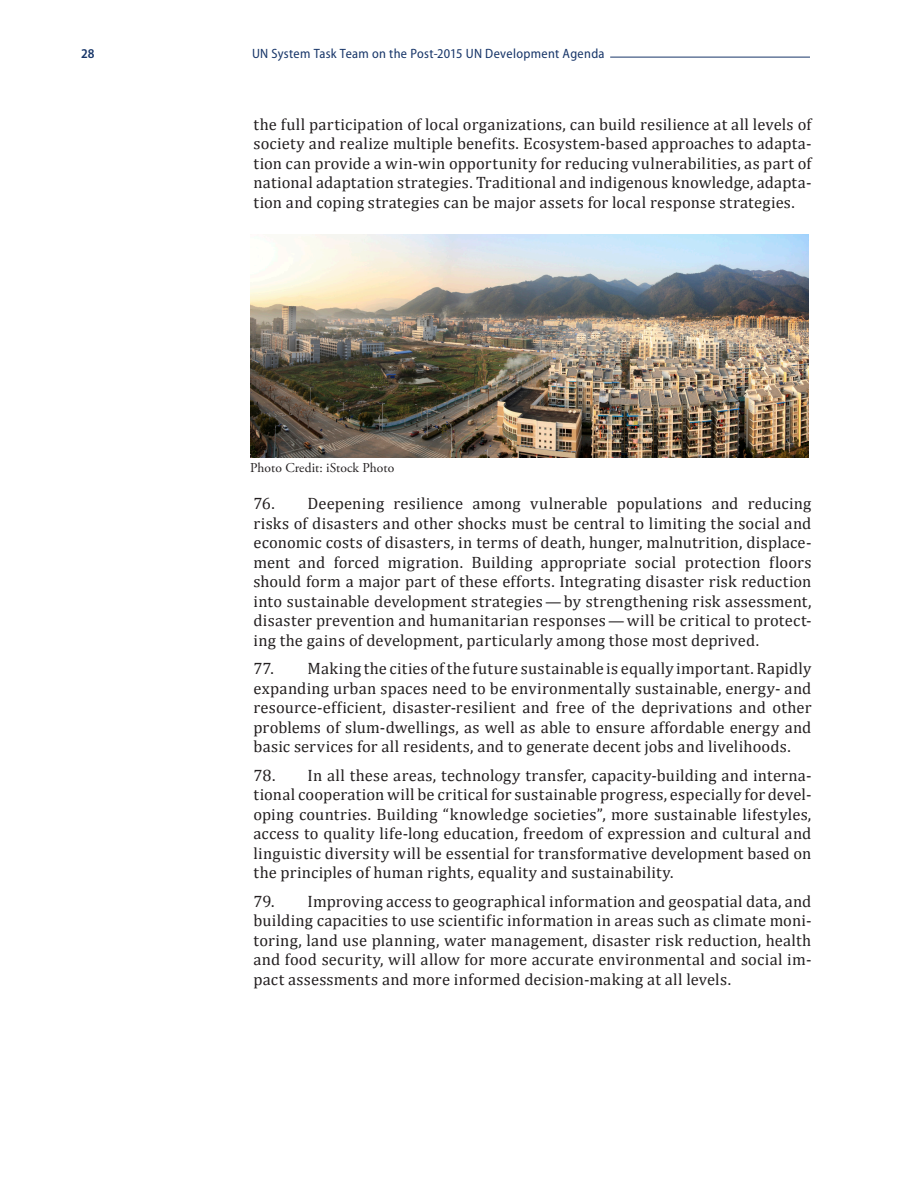
<style>
.page{position:relative;width:918px;height:1188px;background:#fff}
.page>*{position:absolute;margin:0;border:0;box-sizing:border-box;transform-origin:0 0}
.Body_Text_number{font:16.5px/19.5px "Cambria";letter-spacing:.01em;color:#231f20;text-align:justify}
.t1{font:semi-condensed 13.5px "Myriad Pro";letter-spacing:.025em;color:#183669}
.t2{font:13.5px "Adobe Garamond Pro";letter-spacing:.005em;color:#231f20}
.t3{font:600 semi-condensed 13.5px "Myriad Pro";color:#183669}
</style>
<div class="page">
<hr style="left:610px;top:57px;width:200px;height:1px;background:#183669">
<img style="left:250px;top:234px;width:558px;height:223px">
<p class="t3" style="left:81px;top:46px;width:15px">28</p>
<p class="t1" style="left:252px;top:46px;width:354px">UN System Task Team on the Post-2015 UN Development Agenda</p>
<p class="Body_Text_number" style="left:253px;top:114px;width:559px">the full participation of local organizations, can build resilience at all levels of society and realize multiple benefits. Ecosystem-based approaches to adapta&shy;tion can provide a win-win opportunity for reducing vulnerabilities, as part of national adaptation strategies. Traditional and indigenous knowledge, adapta&shy;tion and coping strategies can be major assets for local response strategies.</p>
<p class="t2" style="left:250px;top:459px;width:146px">Photo Credit: iStock Photo</p>
<p class="Body_Text_number" style="left:253px;top:494px;width:560px">76. Deepening resilience among vulnerable populations and reducing risks of disasters and other shocks must be central to limiting the social and economic costs of disasters, in terms of death, hunger, malnutrition, displace&shy;ment and forced migration. Building appropriate social protection floors should form a major part of these efforts. Integrating disaster risk reduction into sustainable development strategies—by strengthening risk assessment, disaster prevention and humanitarian responses—will be critical to protect&shy;ing the gains of development, particularly among those most deprived.</p>
<p class="Body_Text_number" style="left:253px;top:659px;width:560px">77. Making the cities of the future sustainable is equally important. Rapidly expanding urban spaces need to be environmentally sustainable, energy- and resource-efficient, disaster-resilient and free of the deprivations and other problems of slum-dwellings, as well as able to ensure affordable energy and basic services for all residents, and to generate decent jobs and livelihoods.</p>
<p class="Body_Text_number" style="left:253px;top:765px;width:559px">78. In all these areas, technology transfer, capacity-building and interna&shy;tional cooperation will be critical for sustainable progress, especially for devel&shy;oping countries. Building “knowledge societies”, more sustainable lifestyles, access to quality life-long education, freedom of expression and cultural and linguistic diversity will be essential for transformative development based on the principles of human rights, equality and sustainability.</p>
<p class="Body_Text_number" style="left:253px;top:891px;width:559px">79. Improving access to geographical information and geospatial data, and building capacities to use scientific information in areas such as climate moni&shy;toring, land use planning, water management, disaster risk reduction, health and food security, will allow for more accurate environmental and social im&shy;pact assessments and more informed decision-making at all levels.</p>
</div>
